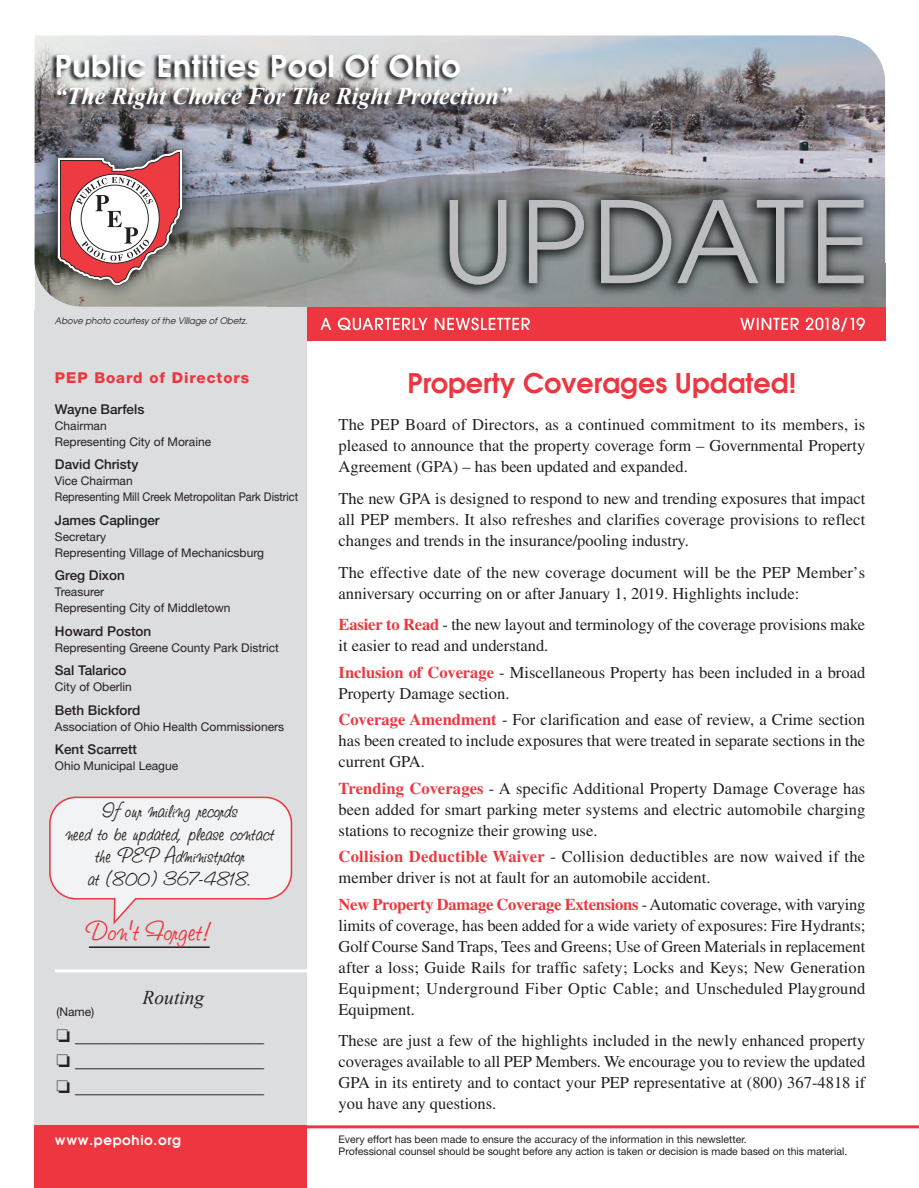
<style>
.page{position:relative;width:919px;height:1188px;background:#fff}
.page>*{position:absolute;margin:0;border:0;box-sizing:border-box;transform-origin:0 0}
.t1{font:112.5px "Avant Garde";letter-spacing:.05em;color:#bcbdc0}
.t2{font:600 30px "Avant Garde";letter-spacing:.025em;color:#fff}
.t3{font:30px "Studio Script DTC";color:#ee3640}
.t4{font:600 27px "Avant Garde";color:#ee3640}
.t5{font:italic 700 24px "Times New Roman";color:#fff}
.t6{font:22.5px/22.5px "Studio Script DTC";color:#231f20;text-align:center;scale:.95 1}
.t7{font:italic 19.5px "Times New Roman";color:#231f20}
.t8{font:18px/25.5px "Helvetica Neue";color:#231f20;text-align:justify}
.t9{font:16.5px/21px "Times";color:#231f20;text-align:justify}
.t10{font:800 15px "Helvetica Neue";letter-spacing:.065em;color:#ee3640}
.t11{font:500 13.5px "Helvetica Neue";color:#231f20}
.t12{font:600 13.5px "Avant Garde";letter-spacing:.05em;color:#fff}
.t13{font:12px/16px "Helvetica Neue";color:#231f20}
.t14{font:10.5px/12px "Helvetica Neue";color:#231f20}
.t15{font:italic 9px "Avant Garde";letter-spacing:.005em;color:#231f20;scale:.95 1}
.s1{font-weight:700;color:#ee3640}
</style>
<div class="page">
<div style="left:35px;top:255px;width:272px;height:891px;background:#dcdddf"></div>
<img style="left:35px;top:35px;width:850px;height:272px">
<hr style="left:55px;top:969px;width:252px;height:3px;background:#fff">
<img style="left:38px;top:45px;width:839px;height:105px">
<div style="left:35px;top:1125px;width:272px;height:63px;background:#ee3640"></div>
<img style="left:34px;top:124px;width:181px;height:142px">
<img style="left:35px;top:255px;width:180px;height:52px">
<img style="left:38px;top:124px;width:177px;height:26px">
<svg style="left:57px;top:149px;width:125px;height:138px"></svg>
<svg style="left:49px;top:797px;width:243px;height:128px"></svg>
<hr style="left:89px;top:946px;width:121px;height:2px;background:#231f20">
<img style="left:267px;top:173px;width:618px;height:168px">
<img style="left:267px;top:255px;width:40px;height:52px">
<img style="left:307px;top:263px;width:578px;height:44px">
<img style="left:320px;top:318px;width:210px;height:12px">
<img style="left:740px;top:318px;width:73px;height:12px">
<svg style="left:815px;top:318px;width:13px;height:12px"></svg>
<img style="left:832px;top:318px;width:15px;height:14px">
<svg style="left:850px;top:318px;width:15px;height:12px"></svg>
<img style="left:450px;top:200px;width:134px;height:85px">
<img style="left:601px;top:200px;width:70px;height:83px">
<img style="left:677px;top:200px;width:186px;height:83px">
<hr style="left:301px;top:1125px;width:618px;height:3px;background:#ee3640">
<h2 class="t2" style="left:55px;top:49px;width:407px">Public Entities Pool Of Ohio</h2>
<h3 class="t5" style="left:55px;top:83px;width:458px">“The Right Choice For The Right Protection”</h3>
<p class="t15" style="left:55px;top:316px;width:204px">Above photo courtesy of the Village of Obetz.</p>
<p class="t10" style="left:55px;top:372px;width:196px">PEP Board of Directors</p>
<p class="t11" style="left:55px;top:404px;width:91px">Wayne Barfels</p>
<p class="t13" style="left:55px;top:419px;width:158px">Chairman<br>Representing City of Moraine</p>
<p class="t11" style="left:55px;top:460px;width:85px">David Christy</p>
<p class="t13" style="left:55px;top:474px;width:245px">Vice Chairman<br>Representing Mill Creek Metropolitan Park District</p>
<p class="t11" style="left:55px;top:515px;width:106px">James Caplinger</p>
<p class="t13" style="left:55px;top:530px;width:210px">Secretary<br>Representing Village of Mechanicsburg</p>
<p class="t11" style="left:55px;top:571px;width:71px">Greg Dixon</p>
<p class="t13" style="left:55px;top:585px;width:177px">Treasurer<br>Representing City of Middletown</p>
<p class="t11" style="left:55px;top:626px;width:98px">Howard Poston</p>
<p class="t13" style="left:55px;top:641px;width:226px">Representing Greene County Park District</p>
<p class="t11" style="left:55px;top:666px;width:73px">Sal Talarico</p>
<p class="t13" style="left:55px;top:680px;width:78px">City of Oberlin</p>
<p class="t11" style="left:55px;top:705px;width:87px">Beth Bickford</p>
<p class="t13" style="left:55px;top:720px;width:231px">Association of Ohio Health Commissioners</p>
<p class="t11" style="left:55px;top:745px;width:84px">Kent Scarrett</p>
<p class="t13" style="left:55px;top:759px;width:125px">Ohio Municipal League</p>
<h3 class="t6" style="left:66px;top:801px;width:221px">If our mailing records<br>need to be updated, please contact the PEP Administrator<br>at (800) 367-4818.</h3>
<h2 class="t3" style="left:85px;top:921px;width:129px">Don’t Forget!</h2>
<p class="t7" style="left:143px;top:987px;width:63px">Routing</p>
<p class="t13" style="left:56px;top:1005px;width:39px">(Name)</p>
<p class="t8" style="left:56px;top:1024px;width:209px">❏ _____________________ ❏ _____________________ ❏ _____________________</p>
<p class="t12" style="left:55px;top:1132px;width:128px">www.pepohio.org</p>
<h1 class="t1" style="left:441px;top:178px;width:430px">UPDATE</h1>
<h3 class="t4" style="left:407px;top:368px;width:390px">Property Coverages Updated!</h3>
<p class="t9" style="left:338px;top:416px;width:528px">The PEP Board of Directors, as a continued commitment to its members, is pleased to announce that the property coverage form – Governmental Property Agreement (GPA) – has been updated and expanded.</p>
<p class="t9" style="left:338px;top:489px;width:528px">The new GPA is designed to respond to new and trending exposures that impact all PEP members. It also refreshes and clarifies coverage provisions to reflect changes and trends in the insurance/pooling industry.</p>
<p class="t9" style="left:338px;top:563px;width:528px">The effective date of the new coverage document will be the PEP Member’s anniversary occurring on or after January 1, 2019. Highlights include:</p>
<p class="t9" style="left:338px;top:616px;width:528px"><span class="s1">Easier to Read</span> - the new layout and terminology of the coverage provisions make it easier to read and understand.</p>
<p class="t9" style="left:338px;top:663px;width:528px"><span class="s1">Inclusion of Coverage</span> - Miscellaneous Property has been included in a broad<br>Property Damage section.</p>
<p class="t9" style="left:338px;top:711px;width:528px"><span class="s1">Coverage Amendment</span> - For clarification and ease of review, a Crime section has been created to include exposures that were treated in separate sections in the current GPA.</p>
<p class="t9" style="left:338px;top:779px;width:528px"><span class="s1">Trending Coverages</span> - A specific Additional Property Damage Coverage has been added for smart parking meter systems and electric automobile charging stations to recognize their growing use.</p>
<p class="t9" style="left:338px;top:848px;width:528px"><span class="s1">Collision Deductible Waiver</span> - Collision deductibles are now waived if the member driver is not at fault for an automobile accident.</p>
<p class="t9" style="left:338px;top:895px;width:528px"><span class="s1">New Property Damage Coverage Extensions</span> - Automatic coverage, with varying limits of coverage, has been added for a wide variety of exposures: Fire Hydrants; Golf Course Sand Traps, Tees and Greens; Use of Green Materials in replacement after a loss; Guide Rails for traffic safety; Locks and Keys; New Generation Equipment; Underground Fiber Optic Cable; and Unscheduled Playground Equipment.</p>
<p class="t9" style="left:338px;top:1032px;width:528px">These are just a few of the highlights included in the newly enhanced property coverages available to all PEP Members. We encourage you to review the updated GPA in its entirety and to contact your PEP representative at (800) 367-4818 if you have any questions.</p>
<p class="t14" style="left:338px;top:1134px;width:510px">Every effort has been made to ensure the accuracy of the information in this newsletter.<br>Professional counsel should be sought before any action is taken or decision is made based on this material.</p>
</div>
